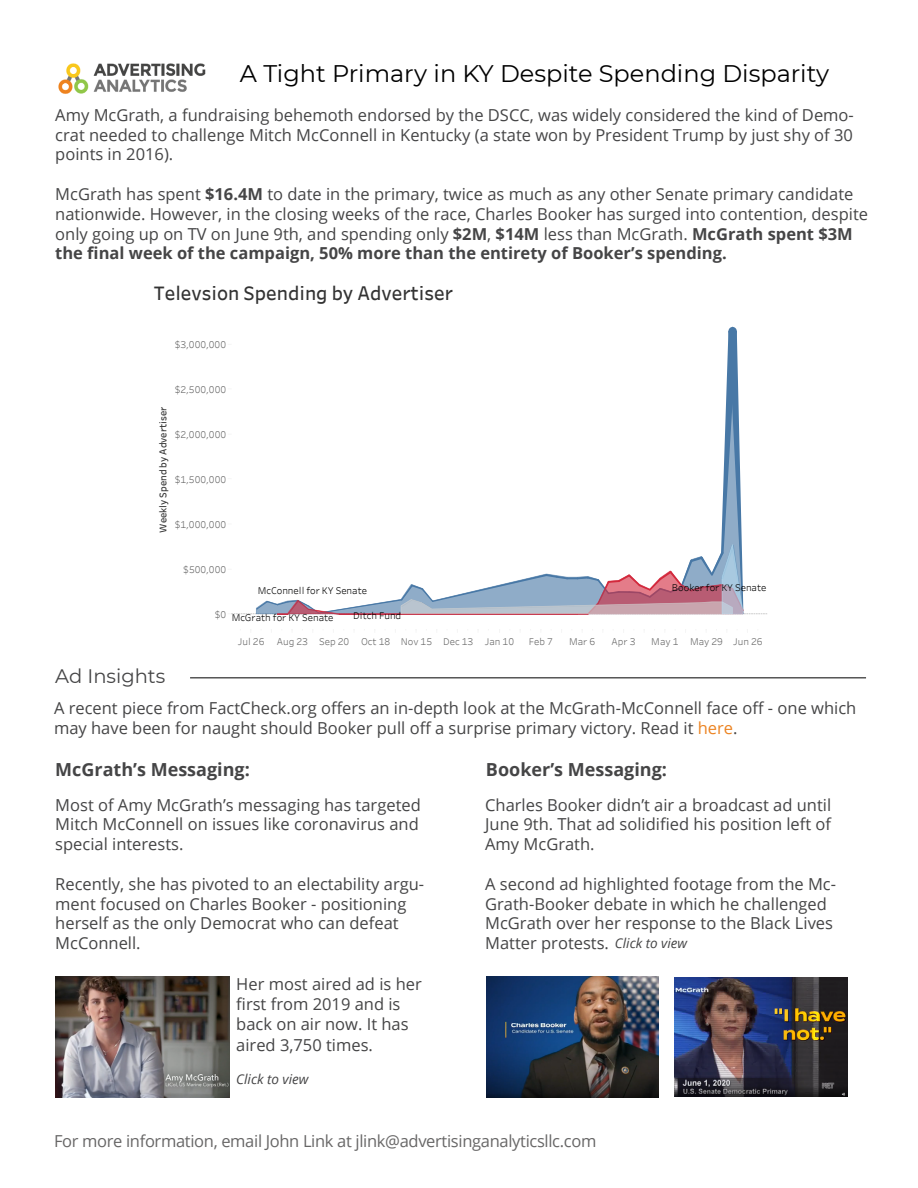
<style>
.page{position:relative;width:918px;height:1188px;background:#fff}
.page>*{position:absolute;margin:0;border:0;box-sizing:border-box;transform-origin:0 0}
.t1{font:24px "Montserrat";color:#000}
.t2{font:19.5px "Montserrat";color:#454546}
.t3{font:19.05px "Tableau Book 0 75";color:#333}
.t4{font:700 18px "Open Sans";color:#454546}
.t5{font:16.5px/19.8px "Open Sans";color:#454546}
.t6{font:16.5px "Open Sans";letter-spacing:-.02em;color:#686767}
.t7{font:italic 13.5px "Open Sans";color:#454546}
.t8{font:9.6px "Tableau Book 0 50";color:#666}
.t9{font:9.6px "Tableau Book 0 50";color:#000}
.t10{font:9.6px "Tableau Medium 0 50";color:#333}
.s1{font-weight:700}
.s2{color:#ec8423}
</style>
<div class="page">
<img style="left:58px;top:63px;width:148px;height:31px">
<svg style="left:231px;top:331px;width:536px;height:284px"></svg>
<hr style="left:190px;top:677px;width:676px;height:1px;background:#000">
<img style="left:56px;top:977px;width:174px;height:120px">
<img style="left:487px;top:976px;width:172px;height:121px">
<img style="left:675px;top:977px;width:172px;height:120px">
<h1 class="t1" style="left:240px;top:57px;width:591px">A Tight Primary in KY Despite Spending Disparity</h1>
<p class="t5" style="left:55px;top:104px;width:800px;text-align:justify">Amy McGrath, a fundraising behemoth endorsed by the DSCC, was widely considered the kind of Demo&shy;crat needed to challenge Mitch McConnell in Kentucky (a state won by President Trump by just shy of 30 points in 2016).</p>
<p class="t5" style="left:55px;top:184px;width:814px">McGrath has spent <span class="s1">$16.4M</span> to date in the primary, twice as much as any other Senate primary candidate nationwide. However, in the closing weeks of the race, Charles Booker has surged into contention, despite only going up on TV on June 9th, and spending only <span class="s1">$2M</span>, <span class="s1">$14M</span> less than McGrath. <span class="s1">McGrath spent $3M the final week of the campaign, 50% more than the entirety of Booker’s spending.</span></p>
<p class="t3" style="left:154px;top:279px;width:301px">Televsion Spending by Advertiser</p>
<p class="t8" style="left:175px;top:338px;width:53px">$3,000,000</p>
<p class="t8" style="left:175px;top:382px;width:53px">$2,500,000</p>
<p class="t10" style="left:156px;top:533px;width:127px;rotate:-90deg">Weekly Spend by Advertiser</p>
<p class="t8" style="left:175px;top:428px;width:53px">$2,000,000</p>
<p class="t8" style="left:175px;top:472px;width:53px">$1,500,000</p>
<p class="t8" style="left:175px;top:517px;width:53px">$1,000,000</p>
<p class="t8" style="left:183px;top:563px;width:44px">$500,000</p>
<p class="t9" style="left:258px;top:583px;width:111px">McConnell for KY Senate</p>
<p class="t9" style="left:232px;top:610px;width:103px">McGrath for KY Senate</p>
<p class="t9" style="left:353px;top:608px;width:50px">Ditch Fund</p>
<p class="t8" style="left:215px;top:607px;width:13px">$0</p>
<p class="t9" style="left:672px;top:580px;width:96px">Booker for KY Senate</p>
<p class="t8" style="left:238px;top:634px;width:28px">Jul 26</p>
<p class="t8" style="left:277px;top:634px;width:239px">Aug 23 Sep 20 Oct 18 Nov 15 Dec 13 Jan 10</p>
<p class="t8" style="left:529px;top:634px;width:25px">Feb 7</p>
<p class="t8" style="left:569px;top:634px;width:27px">Mar 6</p>
<p class="t8" style="left:612px;top:634px;width:25px">Apr 3</p>
<p class="t8" style="left:651px;top:634px;width:113px">May 1 May 29 Jun 26</p>
<p class="t2" style="left:55px;top:663px;width:112px">Ad Insights</p>
<p class="t5" style="left:54px;top:698px;width:804px">A recent piece from FactCheck.org offers an in-depth look at the McGrath-McConnell face off - one which may have been for naught should Booker pull off a surprise primary victory. Read it <span class="s2">here</span>.</p>
<p class="t4" style="left:55px;top:757px;width:196px">McGrath’s Messaging:</p>
<p class="t4" style="left:486px;top:757px;width:183px">Booker’s Messaging:</p>
<p class="t5" style="left:55px;top:794px;width:367px">Most of Amy McGrath’s messaging has targeted<br>Mitch McConnell on issues like coronavirus and special interests.</p>
<p class="t5" style="left:55px;top:873px;width:370px">Recently, she has pivoted to an electability argu&shy;ment focused on Charles Booker - positioning herself as the only Democrat who can defeat McConnell.</p>
<p class="t5" style="left:485px;top:794px;width:348px;text-align:justify">Charles Booker didn’t air a broadcast ad until June 9th. That ad solidified his position left of Amy McGrath.</p>
<p class="t5" style="left:485px;top:873px;width:352px">A second ad highlighted footage from the Mc-Grath-Booker debate in which he challenged McGrath over her response to the Black Lives Matter protests.</p>
<p class="t7" style="left:615px;top:934px;width:74px">Click to view</p>
<p class="t5" style="left:236px;top:974px;width:187px">Her most aired ad is her first from 2019 and is back on air now. It has</p>
<p class="t5" style="left:236px;top:1035px;width:138px">aired 3,750 times.</p>
<p class="t7" style="left:236px;top:1070px;width:74px">Click to view</p>
<p class="t6" style="left:54px;top:1130px;width:544px">For more information, email John Link at jlink@advertisinganalyticsllc.com</p>
</div>
